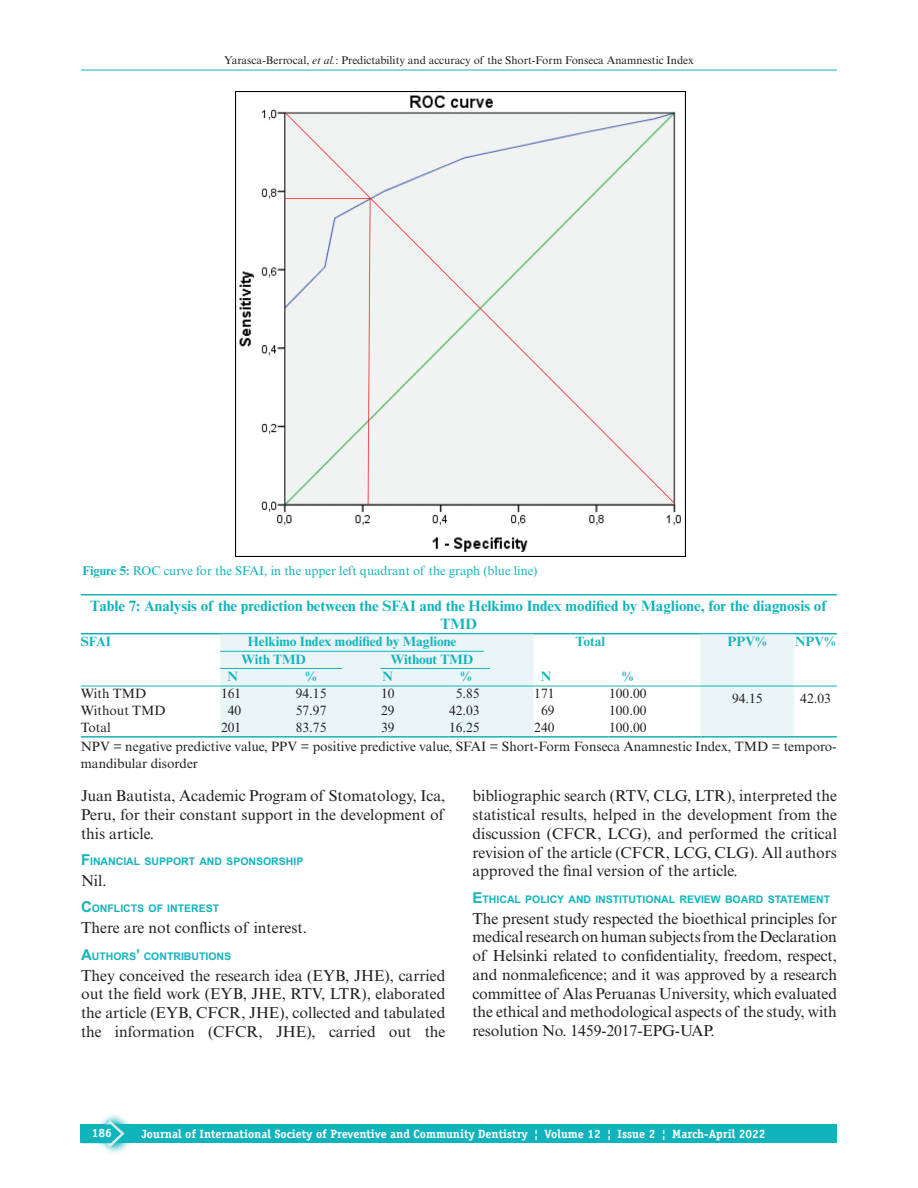
<style>
.page{position:relative;width:918px;height:1188px;background:#fff}
.page>*{position:absolute;margin:0;border:0;box-sizing:border-box;transform-origin:0 0}
.Text{font:15.75px/18.8px "Times New Roman MT Std";color:#231f20;text-align:justify}
.TabTitle{font:700 15px/18px "Times New Roman MT Std";color:#11b4bb;text-align:center}
.TableFooter1{font:13.5px/16.5px "Times New Roman MT Std";color:#231f20}
.TableHeader_L{font:700 13.5px "Times New Roman MT Std";color:#11b4bb}
.TableBody2{font:13.5px "Times New Roman MT Std";color:#231f20}
.TableBody{font:13.5px "Times New Roman MT Std";color:#231f20}
.TableBody1{font:13.5px "Times New Roman MT Std";color:#231f20}
.TableHeader{font:700 13.5px "Times New Roman MT Std";color:#11b4bb}
.FigCapt{font:12.75px "Times New Roman MT Std";color:#11b4bb}
.t1{font:700 12px "Officina Serif Std";color:#fff}
.t2{font:11.25px "Times New Roman MT Std";color:#231f20}
.HeadB{font:700 10.5px "Arial MT Std";color:#11b4bb}
.s1{font-style:italic}
.s2{font-weight:700}
.s3{font-size:15px}
</style>
<div class="page">
<div style="left:81px;top:1124px;width:756px;height:19px;background:#11b4bb"></div>
<svg style="left:103px;top:1114px;width:28px;height:39px"></svg>
<svg style="left:81px;top:1120px;width:44px;height:27px"></svg>
<hr style="left:81px;top:70px;width:756px;height:1px;background:#11b4bb">
<img style="left:235px;top:92px;width:450px;height:465px">
<hr style="left:81px;top:594px;width:756px;height:2px;background:#11b4bb">
<hr style="left:81px;top:633px;width:756px;height:1px;background:#11b4bb">
<svg style="left:220px;top:634px;width:574px;height:102px;fill:#eaf5f7"></svg>
<hr style="left:81px;top:686px;width:139px;height:1px;background:#11b4bb">
<hr style="left:220px;top:686px;width:75px;height:1px;background:#11b4bb">
<hr style="left:295px;top:686px;width:85px;height:1px;background:#11b4bb">
<hr style="left:380px;top:686px;width:68px;height:1px;background:#11b4bb">
<hr style="left:448px;top:686px;width:86px;height:1px;background:#11b4bb">
<hr style="left:534px;top:686px;width:74px;height:1px;background:#11b4bb">
<hr style="left:608px;top:686px;width:92px;height:1px;background:#11b4bb">
<hr style="left:81px;top:736px;width:139px;height:2px;background:#11b4bb">
<hr style="left:534px;top:736px;width:74px;height:2px;background:#11b4bb">
<hr style="left:608px;top:736px;width:92px;height:2px;background:#11b4bb">
<hr style="left:794px;top:736px;width:43px;height:2px;background:#11b4bb">
<hr style="left:794px;top:686px;width:43px;height:1px;background:#11b4bb">
<hr style="left:220px;top:736px;width:75px;height:2px;background:#11b4bb">
<hr style="left:295px;top:736px;width:85px;height:2px;background:#11b4bb">
<hr style="left:380px;top:736px;width:68px;height:2px;background:#11b4bb">
<hr style="left:448px;top:736px;width:86px;height:2px;background:#11b4bb">
<hr style="left:700px;top:686px;width:94px;height:1px;background:#11b4bb">
<hr style="left:700px;top:736px;width:94px;height:2px;background:#11b4bb">
<hr style="left:220px;top:651px;width:264px;height:1px;background:#11b4bb">
<hr style="left:220px;top:668px;width:122px;height:1px;background:#11b4bb">
<hr style="left:380px;top:668px;width:110px;height:1px;background:#11b4bb">
<p class="t2" style="left:224px;top:54px;width:471px">Yarasca-Berrocal, <span class="s1">et al.</span>: Predictability and accuracy of the Short-Form Fonseca Anamnestic Index</p>
<p class="FigCapt" style="left:82px;top:563px;width:457px"><span class="s2">Figure 5:</span> ROC curve for the SFAI, in the upper left quadrant of the graph (blue line)</p>
<p class="TabTitle" style="left:90px;top:596px;width:738px">Table 7: Analysis of the prediction between the SFAI and the Helkimo Index modified by Maglione, for the diagnosis of<br>TMD</p>
<p class="TableHeader" style="left:81px;top:634px;width:32px">SFAI</p>
<p class="TableHeader_L" style="left:248px;top:634px;width:210px">Helkimo Index modified by Maglione</p>
<p class="TableHeader_L" style="left:576px;top:634px;width:31px">Total</p>
<p class="TableHeader" style="left:728px;top:634px;width:41px">PPV%</p>
<p class="TableHeader" style="left:795px;top:634px;width:42px">NPV%</p>
<p class="TableHeader_L" style="left:242px;top:651px;width:66px">With TMD</p>
<p class="TableHeader_L" style="left:391px;top:651px;width:84px">Without TMD</p>
<p class="TableHeader" style="left:228px;top:668px;width:12px">N</p>
<p class="TableHeader" style="left:305px;top:668px;width:13px">%</p>
<p class="TableHeader" style="left:383px;top:668px;width:12px">N</p>
<p class="TableHeader" style="left:460px;top:668px;width:13px">%</p>
<p class="TableHeader" style="left:541px;top:668px;width:12px">N</p>
<p class="TableHeader" style="left:622px;top:668px;width:13px">%</p>
<p class="TableBody1" style="left:81px;top:686px;width:67px">With TMD</p>
<p class="TableBody1" style="left:221px;top:686px;width:22px">161</p>
<p class="TableBody1" style="left:296px;top:686px;width:32px">94.15</p>
<p class="TableBody1" style="left:381px;top:686px;width:15px">10</p>
<p class="TableBody1" style="left:456px;top:686px;width:25px">5.85</p>
<p class="TableBody1" style="left:534px;top:686px;width:22px">171</p>
<p class="TableBody1" style="left:609px;top:686px;width:39px">100.00</p>
<p class="TableBody2" style="left:732px;top:691px;width:32px">94.15</p>
<p class="TableBody2" style="left:800px;top:691px;width:32px">42.03</p>
<p class="TableBody" style="left:81px;top:703px;width:86px">Without TMD</p>
<p class="TableBody" style="left:228px;top:703px;width:15px">40</p>
<p class="TableBody" style="left:296px;top:703px;width:32px">57.97</p>
<p class="TableBody" style="left:381px;top:703px;width:15px">29</p>
<p class="TableBody" style="left:449px;top:703px;width:32px">42.03</p>
<p class="TableBody" style="left:541px;top:703px;width:15px">69</p>
<p class="TableBody" style="left:609px;top:703px;width:39px">100.00</p>
<p class="TableBody2" style="left:81px;top:720px;width:31px">Total</p>
<p class="TableBody2" style="left:221px;top:720px;width:22px">201</p>
<p class="TableBody2" style="left:296px;top:720px;width:32px">83.75</p>
<p class="TableBody2" style="left:381px;top:720px;width:15px">39</p>
<p class="TableBody2" style="left:449px;top:720px;width:32px">16.25</p>
<p class="TableBody2" style="left:534px;top:720px;width:22px">240</p>
<p class="TableBody2" style="left:609px;top:720px;width:39px">100.00</p>
<p class="TableFooter1" style="left:81px;top:738px;width:758px">NPV = negative predictive value, PPV = positive predictive value, SFAI = Short-Form Fonseca Anamnestic Index, TMD = temporo&shy;mandibular disorder</p>
<p class="Text" style="left:81px;top:787px;width:366px">Juan Bautista, Academic Program of Stomatology, Ica, Peru, for their constant support in the development of this article.</p>
<p class="HeadB" style="left:81px;top:855px;width:224px"><span class="s3">F</span>INANCIAL SUPPORT AND SPONSORSHIP</p>
<p class="Text" style="left:81px;top:871px;width:27px">Nil.</p>
<p class="HeadB" style="left:81px;top:903px;width:140px"><span class="s3">C</span>ONFLICTS OF INTEREST</p>
<p class="Text" style="left:81px;top:919px;width:228px">There are not conflicts of interest.</p>
<p class="HeadB" style="left:81px;top:950px;width:152px"><span class="s3">A</span>UTHORS<span class="s3">’</span> CONTRIBUTIONS</p>
<p class="Text" style="left:81px;top:966px;width:366px">They conceived the research idea (EYB, JHE), carried out the field work (EYB, JHE, RTV, LTR), elaborated the article (EYB, CFCR, JHE), collected and tabulated the information (CFCR, JHE), carried out the</p>
<p class="Text" style="left:472px;top:787px;width:366px">bibliographic search (RTV, CLG, LTR), interpreted the statistical results, helped in the development from the discussion (CFCR, LCG), and performed the critical revision of the article (CFCR, LCG, CLG). All authors approved the final version of the article.</p>
<p class="HeadB" style="left:472px;top:893px;width:359px"><span class="s3">E</span>THICAL POLICY AND INSTITUTIONAL REVIEW BOARD STATEMENT</p>
<p class="Text" style="left:472px;top:909px;width:366px">The present study respected the bioethical principles for medical research on human subjects from the Declaration of Helsinki related to confidentiality, freedom, respect, and nonmaleficence; and it was approved by a research committee of Alas Peruanas University, which evaluated the ethical and methodological aspects of the study, with resolution No. 1459-2017-EPG-UAP.</p>
<p class="t1" style="left:92px;top:1126px;width:22px">186</p>
<p class="t1" style="left:142px;top:1126px;width:626px">Journal of International Society of Preventive and Community Dentistry ¦ Volume 12 ¦ Issue 2 ¦ March-April 2022</p>
</div>
